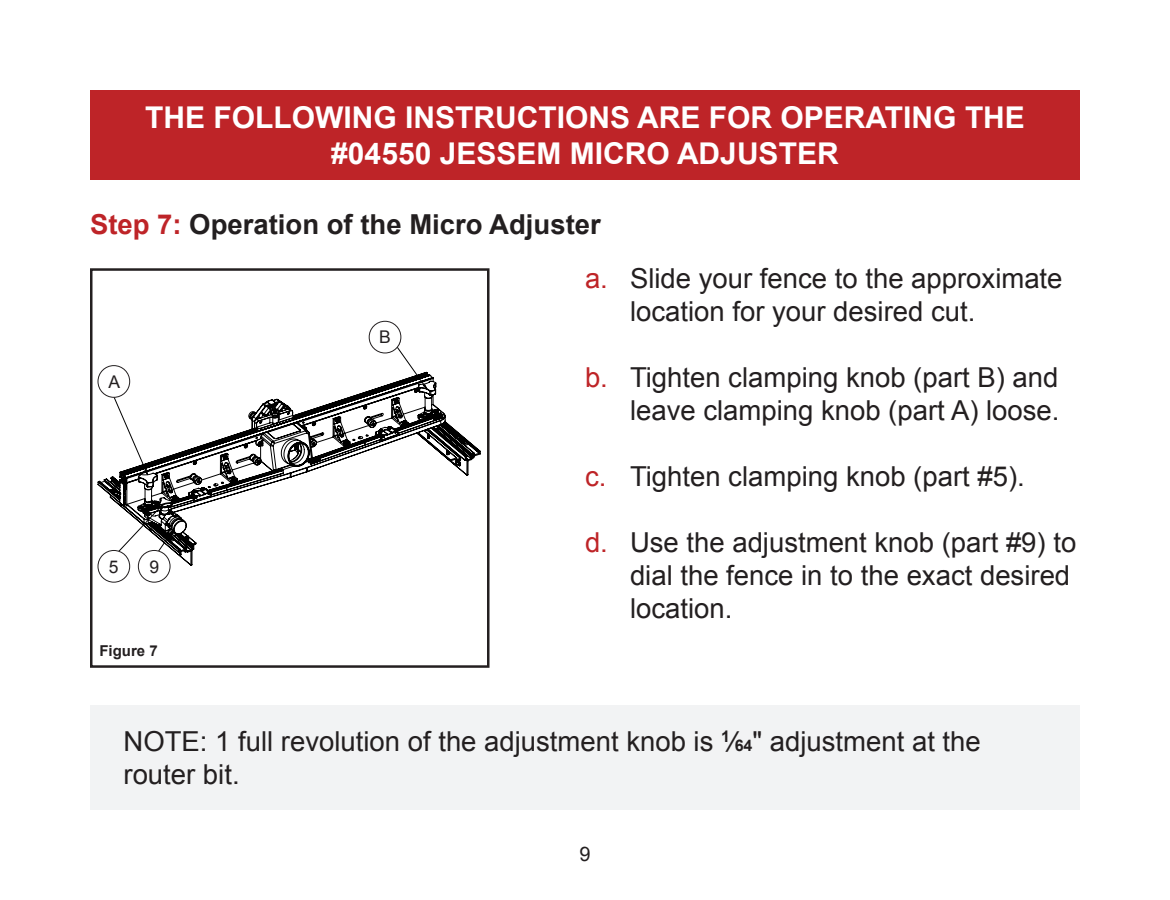
<style>
.page{position:relative;width:1170px;height:900px;background:#fff}
.page>*{position:absolute;margin:0;border:0;box-sizing:border-box;transform-origin:0 0}
.t1{font:700 30px/36px "Arial";color:#fff;text-align:center}
.t2{font:27.5px/33px "Arial";color:#231f20}
.t3{font:700 27.5px "Arial";color:#231f20}
.t4{font:20px "Arial";color:#231f20}
.t5{font:17.5px "Arial";color:#231f20}
.t6{font:700 15px "Arial";color:#231f20}
.t7{font:7.5px "Century Gothic";color:#000}
.s1{color:#be2428}
.s2{color:#be2427}
.s3{font-weight:700}
.s4{font-weight:700;font-size:16px}
</style>
<div class="page">
<svg style="left:98px;top:372px;width:383px;height:194px"></svg>
<div style="left:90px;top:268px;width:400px;height:400px;border:2px solid #231f20"></div>
<div style="left:369px;top:321px;width:32px;height:32px;border:1px solid #231f20;border-radius:50%"></div>
<div style="left:98px;top:366px;width:32px;height:31px;background:#fff;border-radius:50%"></div>
<div style="left:98px;top:365px;width:32px;height:33px;border:1px solid #231f20;border-radius:50%"></div>
<div style="left:98px;top:550px;width:32px;height:32px;background:#fff;border-radius:50%"></div>
<div style="left:98px;top:550px;width:32px;height:32px;border:1px solid #231f20;border-radius:50%"></div>
<div style="left:138px;top:550px;width:32px;height:32px;background:#fff;border-radius:50%"></div>
<div style="left:138px;top:550px;width:32px;height:32px;border:1px solid #231f20;border-radius:50%"></div>
<div style="left:90px;top:90px;width:990px;height:90px;background:#be2428"></div>
<div style="left:90px;top:706px;width:990px;height:104px;background:#f2f3f4"></div>
<p class="t1" style="left:145px;top:100px;width:881px">THE FOLLOWING INSTRUCTIONS ARE FOR OPERATING THE #04550 JESSEM MICRO ADJUSTER</p>
<p class="t3" style="left:90px;top:206px;width:512px"><span class="s1">Step 7:</span> Operation of the Micro Adjuster</p>
<p class="t2" style="left:630px;top:262px;width:434px;text-indent:-45px"><span class="s2">a.</span> Slide your fence to the approximate location for your desired cut.</p>
<p class="t5" style="left:108px;top:370px;width:13px">A</p>
<p class="t7" style="left:106px;top:379px;width:7px">A</p>
<p class="t5" style="left:109px;top:555px;width:11px">5</p>
<p class="t5" style="left:149px;top:555px;width:11px">9</p>
<p class="t7" style="left:147px;top:559px;width:6px">9</p>
<p class="t6" style="left:99px;top:641px;width:60px">Figure 7</p>
<p class="t5" style="left:379px;top:326px;width:13px">B</p>
<p class="t2" style="left:585px;top:361px;width:476px;text-align:right"><span class="s2">b.</span> Tighten clamping knob (part B) and leave clamping knob (part A) loose.</p>
<p class="t2" style="left:585px;top:460px;width:441px"><span class="s2">c.</span> Tighten clamping knob (part #5).</p>
<p class="t2" style="left:630px;top:526px;width:448px;text-indent:-45px"><span class="s2">d.</span> Use the adjustment knob (part #9) to dial the fence in to the exact desired location.</p>
<p class="t2" style="left:124px;top:725px;width:859px">NOTE: 1 full revolution of the adjustment knob is <sup>1</sup><span class="s3">⁄</span><span class="s4">64</span>" adjustment at the router bit.</p>
<p class="t4" style="left:579px;top:841px;width:13px">9</p>
</div>
